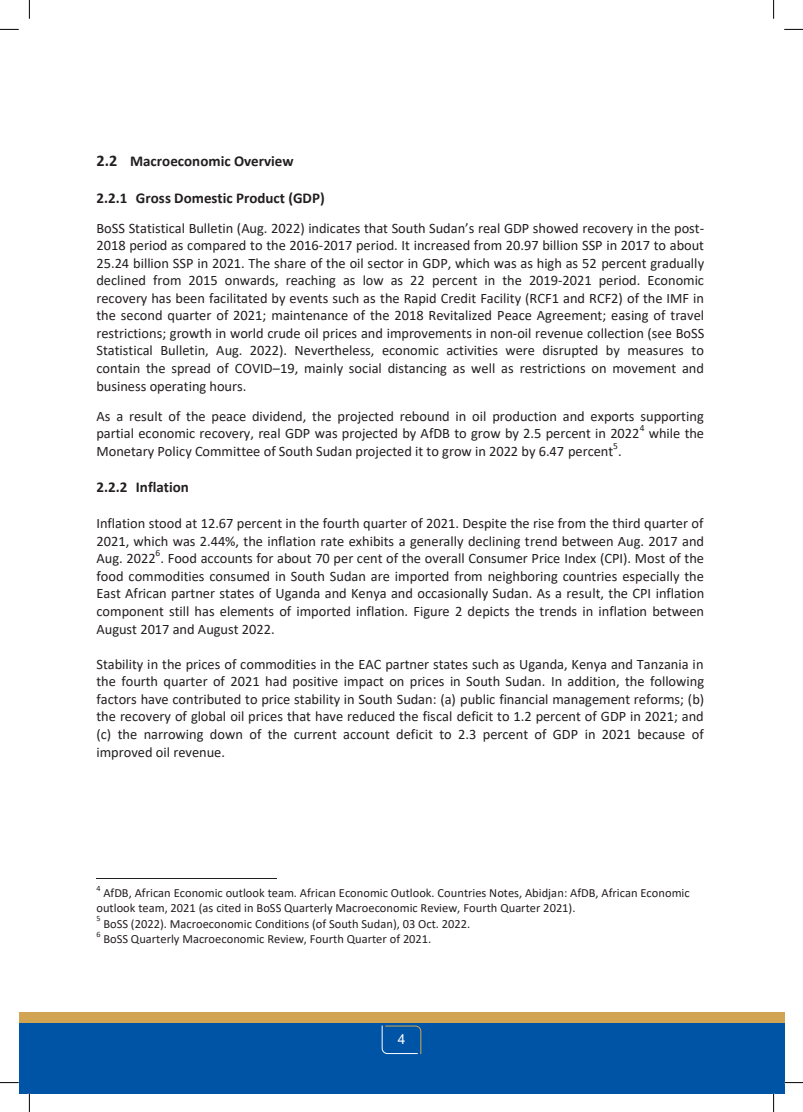
<style>
.page{position:relative;width:803px;height:1112px;background:#fff}
.page>*{position:absolute;margin:0;border:0;box-sizing:border-box;transform-origin:0 0}
.t1{font:700 15px "Calibri";color:#231f20}
.t2{font:14.38px/17.5px "Calibri";color:#231f20;text-align:justify}
.t3{font:13.75px "Arial";color:#fff}
.t4{font:12.5px/15.2px "Calibri";color:#231f20}
.t5{font:9.5px "Calibri";color:#231f20}
.t6{font:8.12px "Calibri";color:#231f20}
.s1{font-size:16.25px}
</style>
<div class="page">
<hr style="left:96px;top:877px;width:180px;height:1px;background:#231f20">
<div style="left:773px;top:1021px;width:11px;height:71px;background:#0054a6"></div>
<div style="left:773px;top:1011px;width:11px;height:10px;background:#d0a452"></div>
<div style="left:19px;top:1021px;width:754px;height:71px;background:#0054a6"></div>
<div style="left:19px;top:1011px;width:754px;height:10px;background:#d0a452"></div>
<svg style="left:381px;top:1025px;width:41px;height:29px"></svg>
<svg style="left:0;top:29px;width:19px;height:1px"></svg>
<svg style="left:784px;top:29px;width:19px;height:1px"></svg>
<svg style="left:0;top:1082px;width:19px;height:1px"></svg>
<svg style="left:784px;top:1081px;width:19px;height:2px"></svg>
<svg style="left:29px;top:0;width:1px;height:19px"></svg>
<svg style="left:29px;top:1092px;width:1px;height:19px"></svg>
<svg style="left:773px;top:0;width:1px;height:19px"></svg>
<svg style="left:773px;top:1092px;width:1px;height:19px"></svg>
<p class="t1" style="left:96px;top:150px;width:199px"><span class="s1">2.2</span> Macroeconomic Overview</p>
<p class="t1" style="left:96px;top:187px;width:230px">2.2.1 Gross Domestic Product (GDP)</p>
<p class="t2" style="left:96px;top:219px;width:609px">BoSS Statistical Bulletin (Aug. 2022) indicates that South Sudan’s real GDP showed recovery in the post-2018 period as compared to the 2016-2017 period. It increased from 20.97 billion SSP in 2017 to about 25.24 billion SSP in 2021. The share of the oil sector in GDP, which was as high as 52 percent gradually declined from 2015 onwards, reaching as low as 22 percent in the 2019-2021 period. Economic recovery has been facilitated by events such as the Rapid Credit Facility (RCF1 and RCF2) of the IMF in the second quarter of 2021; maintenance of the 2018 Revitalized Peace Agreement; easing of travel restrictions; growth in world crude oil prices and improvements in non-oil revenue collection (see BoSS Statistical Bulletin, Aug. 2022). Nevertheless, economic activities were disrupted by measures to contain the spread of COVID–19, mainly social distancing as well as restrictions on movement and business operating hours.</p>
<p class="t2" style="left:96px;top:406px;width:609px">As a result of the peace dividend, the projected rebound in oil production and exports supporting partial economic recovery, real GDP was projected by AfDB to grow by 2.5 percent in 2022</p>
<p class="t5" style="left:640px;top:421px;width:6px">4</p>
<p class="t2" style="left:649px;top:424px;width:57px">while the</p>
<p class="t5" style="left:613px;top:439px;width:6px">5</p>
<p class="t2" style="left:96px;top:441px;width:527px">Monetary Policy Committee of South Sudan projected it to grow in 2022 by 6.47 percent .</p>
<p class="t1" style="left:96px;top:476px;width:94px">2.2.2 Inflation</p>
<p class="t2" style="left:96px;top:514px;width:609px">Inflation stood at 12.67 percent in the fourth quarter of 2021. Despite the rise from the third quarter of 2021, which was 2.44%, the inflation rate exhibits a generally declining trend between Aug. 2017 and Aug. 2022 . Food accounts for about 70 per cent of the overall Consumer Price Index (CPI). Most of the</p>
<p class="t5" style="left:156px;top:546px;width:6px">6</p>
<p class="t2" style="left:96px;top:566px;width:609px">food commodities consumed in South Sudan are imported from neighboring countries especially the East African partner states of Uganda and Kenya and occasionally Sudan. As a result, the CPI inflation component still has elements of imported inflation. Figure 2 depicts the trends in inflation between August 2017 and August 2022.</p>
<p class="t2" style="left:96px;top:654px;width:609px">Stability in the prices of commodities in the EAC partner states such as Uganda, Kenya and Tanzania in the fourth quarter of 2021 had positive impact on prices in South Sudan. In addition, the following factors have contributed to price stability in South Sudan: (a) public financial management reforms; (b) the recovery of global oil prices that have reduced the fiscal deficit to 1.2 percent of GDP in 2021; and (c) the narrowing down of the current account deficit to 2.3 percent of GDP in 2021 because of improved oil revenue.</p>
<p class="t6" style="left:96px;top:882px;width:6px">4</p>
<p class="t4" style="left:96px;top:884px;width:595px;text-indent:7px">AfDB, African Economic outlook team. African Economic Outlook. Countries Notes, Abidjan: AfDB, African Economic outlook team, 2021 (as cited in BoSS Quarterly Macroeconomic Review, Fourth Quarter 2021).</p>
<p class="t6" style="left:96px;top:912px;width:6px">5</p>
<p class="t4" style="left:103px;top:915px;width:369px">BoSS (2022). Macroeconomic Conditions (of South Sudan), 03 Oct. 2022.</p>
<p class="t6" style="left:96px;top:928px;width:6px">6</p>
<p class="t4" style="left:103px;top:930px;width:329px">BoSS Quarterly Macroeconomic Review, Fourth Quarter of 2021.</p>
<p class="t3" style="left:398px;top:1029px;width:9px">4</p>
</div>
